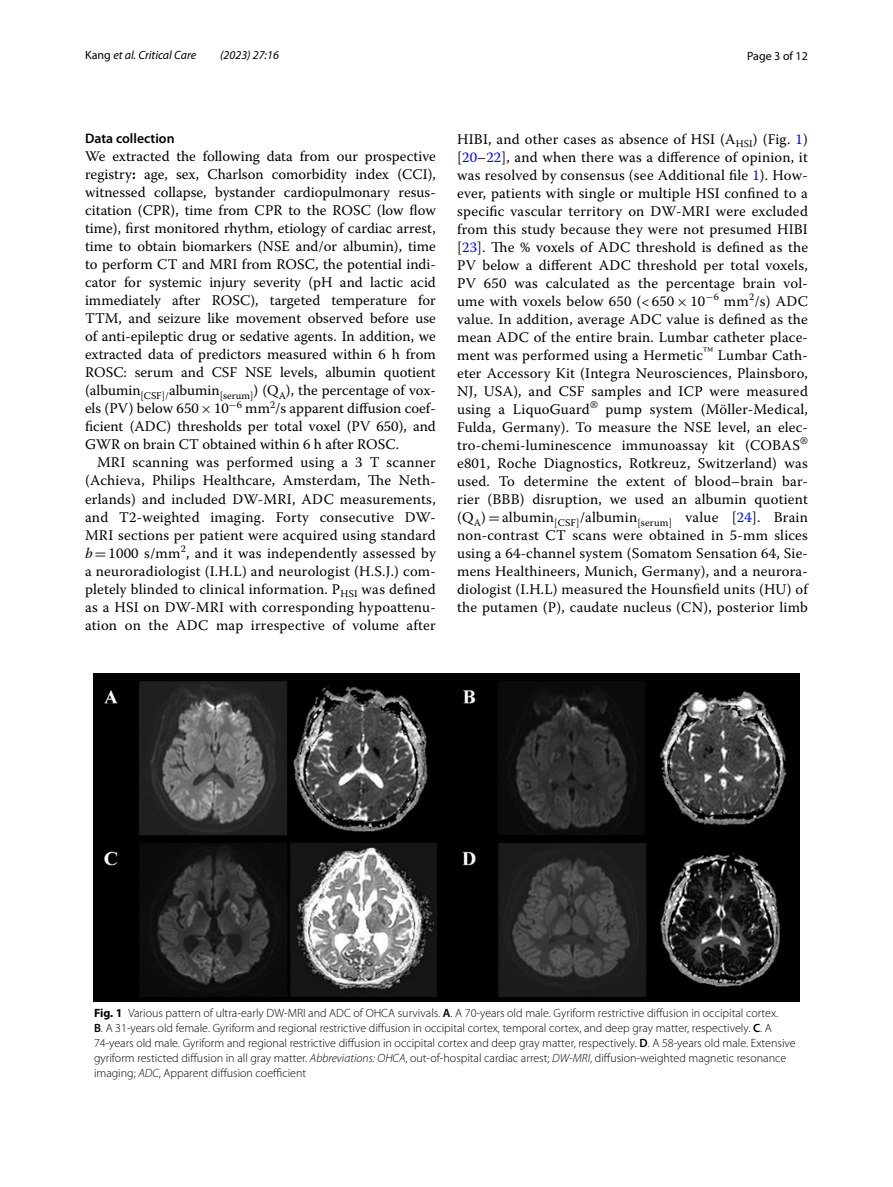
<style>
.page{position:relative;width:893px;height:1187px;background:#fff}
.page>*{position:absolute;margin:0;border:0;box-sizing:border-box;transform-origin:0 0}
.t1{font:14.7px/18px "Warnock Pro";letter-spacing:.015em;color:#000;text-align:justify}
.t2{font:600 13.8px "Myriad Pro";color:#000}
.t3{font:300 12px/15px "Myriad Pro";color:#000}
.t4{font:italic 12px "Myriad Pro";color:#000}
.t5{font:12px "Myriad Pro";color:#000}
.s1{font-style:normal}
.s2{font-weight:700}
.s3{font-family:"MTSY"}
.s4{font-style:italic}
.s5{color:#00f}
.s6{font-weight:600}
</style>
<div class="page">
<img style="left:93px;top:673px;width:706px;height:328px">
<p class="t4" style="left:85px;top:48px;width:113px"><span class="s1">Kang</span> et al. Critical Care</p>
<p class="t4" style="left:220px;top:48px;width:60px">(2023) 27:16</p>
<p class="t5" style="left:747px;top:48px;width:62px">Page 3 of 12</p>
<p class="t2" style="left:85px;top:130px;width:91px">Data collection</p>
<p class="t1" style="left:85px;top:147px;width:352px">We extracted the following data from our prospective registry<span class="s2">:</span> age, sex, Charlson comorbidity index (CCI), witnessed collapse, bystander cardiopulmonary resus&shy;citation (CPR), time from CPR to the ROSC (low flow time), first monitored rhythm, etiology of cardiac arrest, time to obtain biomarkers (NSE and/or albumin), time to perform CT and MRI from ROSC, the potential indi&shy;cator for systemic injury severity (pH and lactic acid immediately after ROSC), targeted temperature for TTM, and seizure like movement observed before use of anti-epileptic drug or sedative agents. In addition, we extracted data of predictors measured within 6 h from ROSC: serum and CSF NSE levels, albumin quotient (albumin<sub>[CSF]/</sub>albumin<sub>[serum]</sub>) (Q<sub>A</sub>), the percentage of vox&shy;els (PV) below 650<span class="s3">×</span> -10<sup>−</sup><sup>6</sup> mm<sup>2</sup>/s apparent diffusion coef&shy;ficient (ADC) thresholds per total voxel (PV 650), and GWR on brain CT obtained within 6 h after ROSC.</p>
<p class="t1" style="left:85px;top:453px;width:352px;text-indent:12px">MRI scanning was performed using a 3 T scanner (Achieva, Philips Healthcare, Amsterdam, The Neth&shy;erlands) and included DW-MRI, ADC measurements, and T2-weighted imaging. Forty consecutive DW-MRI sections per patient were acquired using standard <span class="s4">b</span><span class="s3">=</span>1000 s/mm<sup>2</sup>, and it was independently assessed by a neuroradiologist (I.H.L) and neurologist (H.S.J.) com&shy;pletely blinded to clinical information. P<sub>HSI</sub> was defined as a HSI on DW-MRI with corresponding hypoattenu&shy;ation on the ADC map irrespective of volume after</p>
<p class="t1" style="left:457px;top:130px;width:352px">HIBI, and other cases as absence of HSI (A<sub>HSI</sub>) (Fig. <span class="s5">1</span>) [<span class="s5">20</span>–<span class="s5">22</span>], and when there was a difference of opinion, it was resolved by consensus (see Additional file <span class="s5">1</span>). How&shy;ever, patients with single or multiple HSI confined to a specific vascular territory on DW-MRI were excluded from this study because they were not presumed HIBI [<span class="s5">23</span>]. The % voxels of ADC threshold is defined as the PV below a different ADC threshold per total voxels, PV 650 was calculated as the percentage brain vol&shy;ume with voxels below 650 (&lt; 650<span class="s3">×</span> -10<sup>−</sup><sup>6</sup> mm<sup>2</sup>/s) ADC value. In addition, average ADC value is defined as the mean ADC of the entire brain. Lumbar catheter place&shy;ment was performed using a Hermetic<sup>™</sup> Lumbar Cath&shy;eter Accessory Kit (Integra Neurosciences, Plainsboro, NJ, USA), and CSF samples and ICP were measured using a LiquoGuard<sup>®</sup> pump system (Möller-Medical, Fulda, Germany). To measure the NSE level, an elec&shy;tro-chemi-luminescence immunoassay kit (COBAS<sup>® </sup>e801, Roche Diagnostics, Rotkreuz, Switzerland) was used. To determine the extent of blood–brain bar&shy;rier (BBB) disruption, we used an albumin quotient (Q<sub>A</sub>)<span class="s3">=</span> -albumin<sub>[CSF]</sub>/albumin<sub>[serum]</sub> value [<span class="s5">24</span>]. Brain non-contrast CT scans were obtained in 5-mm slices using a 64-channel system (Somatom Sensation 64, Sie&shy;mens Healthineers, Munich, Germany), and a neurora&shy;diologist (I.H.L) measured the Hounsfield units (HU) of the putamen (P), caudate nucleus (CN), posterior limb</p>
<p class="t3" style="left:94px;top:1005px;width:703px"><span class="s2">Fig. 1</span> Various pattern of ultra-early DW-MRI and ADC of OHCA survivals. <span class="s6">A</span>. A 70-years old male. Gyriform restrictive diffusion in occipital cortex.<br><span class="s6">B</span>. A 31-years old female. Gyriform and regional restrictive diffusion in occipital cortex, temporal cortex, and deep gray matter, respectively. <span class="s6">C</span>. A 74-years old male. Gyriform and regional restrictive diffusion in occipital cortex and deep gray matter, respectively. <span class="s6">D</span>. A 58-years old male. Extensive gyriform resticted diffusion in all gray matter. <span class="s4">Abbreviations: OHCA</span>, out-of-hospital cardiac arrest; <span class="s4">DW-MRI</span>, diffusion-weighted magnetic resonance imaging; <span class="s4">ADC</span>, Apparent diffusion coefficient</p>
</div>
